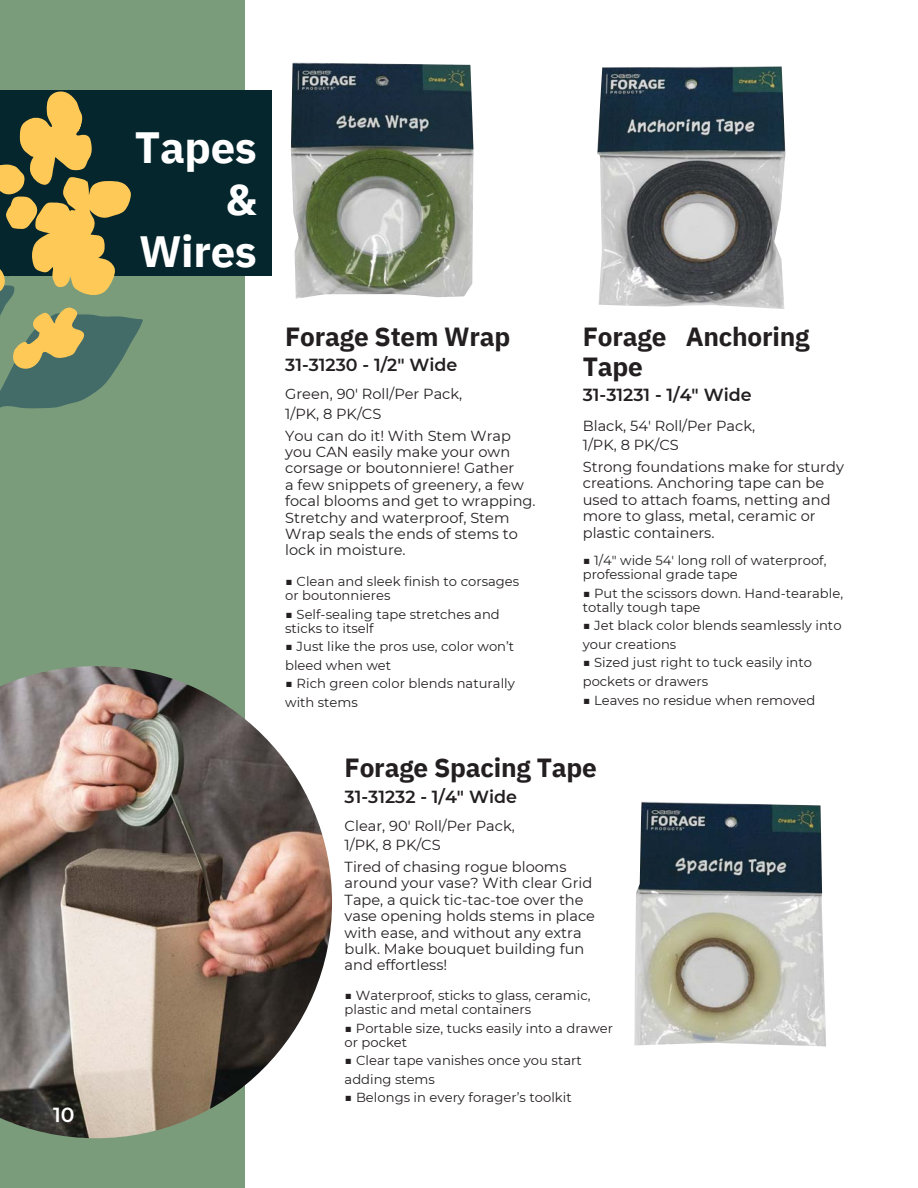
<style>
.page{position:relative;width:918px;height:1188px;background:#fff}
.page>*{position:absolute;margin:0;border:0;box-sizing:border-box;transform-origin:0 0}
.t1{font:700 43.65px/52.5px "IBM Plex Sans";letter-spacing:-.01em;color:#fff;text-align:right}
.t2{font:700 26.25px/30.6px "IBM Plex Sans";letter-spacing:-.01em;color:#231f20}
.t3{font:600 20.4px "Montserrat";color:#fff}
.t4{font:600 17.55px "Montserrat";color:#231f20}
.t5{font:14.55px "Montserrat";color:#231f20}
.t6{font:13.05px "Montserrat";color:#231f20}
.s1{font-weight:800}
</style>
<div class="page">
<div style="left:0;top:0;width:245px;height:1188px;background:#7b9c7b"></div>
<div style="left:0;top:91px;width:272px;height:184px;background:#04262c"></div>
<img style="left:291px;top:62px;width:182px;height:237px">
<img style="left:635px;top:802px;width:191px;height:244px">
<img style="left:597px;top:66px;width:188px;height:243px">
<svg style="left:0;top:91px;width:143px;height:318px"></svg>
<img style="left:0;top:666px;width:332px;height:472px">
<p class="t3" style="left:53px;top:1102px;width:23px">10</p>
<p class="t1" style="left:135px;top:120px;width:124px">Tapes &amp;<br>Wires</p>
<p class="t2" style="left:285px;top:321px;width:227px">Forage Stem Wrap</p>
<p class="t4" style="left:285px;top:354px;width:174px">31-31230 - 1/2ʺ Wide</p>
<p class="t2" style="left:583px;top:320px;width:228px">Forage Anchoring<br>Tape</p>
<p class="t5" style="left:285px;top:385px;width:179px">Green, 90' Roll/Per Pack,</p>
<p class="t4" style="left:583px;top:384px;width:170px">31-31231 - 1/4ʺ Wide</p>
<p class="t5" style="left:285px;top:405px;width:98px">1/PK, 8 PK/CS</p>
<p class="t5" style="left:285px;top:427px;width:227px">You can do it! With Stem Wrap</p>
<p class="t5" style="left:285px;top:443px;width:227px">you CAN easily make your own</p>
<p class="t5" style="left:285px;top:459px;width:231px">corsage or boutonniere! Gather</p>
<p class="t5" style="left:285px;top:476px;width:240px">a few snippets of greenery, a few</p>
<p class="t5" style="left:285px;top:492px;width:252px">focal blooms and get to wrapping.</p>
<p class="t5" style="left:285px;top:508px;width:226px">Stretchy and waterproof, Stem</p>
<p class="t5" style="left:285px;top:525px;width:234px">Wrap seals the ends of stems to</p>
<p class="t5" style="left:285px;top:541px;width:122px">lock in moisture.</p>
<p class="t5" style="left:583px;top:416px;width:174px">Black, 54' Roll/Per Pack,</p>
<p class="t5" style="left:583px;top:436px;width:98px">1/PK, 8 PK/CS</p>
<p class="t5" style="left:583px;top:458px;width:263px">Strong foundations make for sturdy</p>
<p class="t5" style="left:583px;top:474px;width:243px">creations. Anchoring tape can be</p>
<p class="t5" style="left:583px;top:491px;width:249px">used to attach foams, netting and</p>
<p class="t5" style="left:583px;top:507px;width:234px">more to glass, metal, ceramic or</p>
<p class="t5" style="left:583px;top:524px;width:133px">plastic containers.</p>
<p class="t6" style="left:583px;top:552px;width:245px"><span class="s1">■</span> 1/4" wide 54' long roll of waterproof,</p>
<p class="t6" style="left:583px;top:566px;width:157px">professional grade tape</p>
<p class="t6" style="left:583px;top:585px;width:262px"><span class="s1">■</span> Put the scissors down. Hand-tearable,</p>
<p class="t6" style="left:583px;top:599px;width:119px">totally tough tape</p>
<p class="t6" style="left:583px;top:618px;width:260px"><span class="s1">■</span> Jet black color blends seamlessly into</p>
<p class="t6" style="left:583px;top:636px;width:95px">your creations</p>
<p class="t6" style="left:583px;top:655px;width:231px"><span class="s1">■</span> Sized just right to tuck easily into</p>
<p class="t6" style="left:583px;top:673px;width:127px">pockets or drawers</p>
<p class="t6" style="left:583px;top:692px;width:234px"><span class="s1">■</span> Leaves no residue when removed</p>
<p class="t6" style="left:285px;top:573px;width:236px"><span class="s1">■</span> Clean and sleek finish to corsages</p>
<p class="t6" style="left:285px;top:587px;width:107px">or boutonnieres</p>
<p class="t6" style="left:285px;top:606px;width:216px"><span class="s1">■</span> Self-sealing tape stretches and</p>
<p class="t6" style="left:285px;top:620px;width:90px">sticks to itself</p>
<p class="t6" style="left:285px;top:639px;width:231px"><span class="s1">■</span> Just like the pros use, color won’t</p>
<p class="t6" style="left:285px;top:657px;width:108px">bleed when wet</p>
<p class="t6" style="left:285px;top:676px;width:231px"><span class="s1">■</span> Rich green color blends naturally</p>
<p class="t6" style="left:285px;top:694px;width:74px">with stems</p>
<p class="t2" style="left:345px;top:752px;width:254px">Forage Spacing Tape</p>
<p class="t4" style="left:345px;top:786px;width:174px">31-31232 - 1/4ʺ Wide</p>
<p class="t5" style="left:345px;top:816px;width:172px">Clear, 90' Roll/Per Pack,</p>
<p class="t5" style="left:345px;top:836px;width:98px">1/PK, 8 PK/CS</p>
<p class="t5" style="left:345px;top:858px;width:223px">Tired of chasing rogue blooms</p>
<p class="t5" style="left:345px;top:874px;width:249px">around your vase? With clear Grid</p>
<p class="t5" style="left:345px;top:891px;width:240px">Tape, a quick tic-tac-toe over the</p>
<p class="t5" style="left:345px;top:907px;width:252px">vase opening holds stems in place</p>
<p class="t5" style="left:345px;top:924px;width:238px">with ease, and without any extra</p>
<p class="t5" style="left:345px;top:940px;width:241px">bulk. Make bouquet building fun</p>
<p class="t5" style="left:345px;top:956px;width:104px">and effortless!</p>
<p class="t6" style="left:345px;top:987px;width:247px"><span class="s1">■</span> Waterproof, sticks to glass, ceramic,</p>
<p class="t6" style="left:345px;top:1001px;width:188px">plastic and metal containers</p>
<p class="t6" style="left:345px;top:1020px;width:270px"><span class="s1">■</span> Portable size, tucks easily into a drawer</p>
<p class="t6" style="left:345px;top:1034px;width:64px">or pocket</p>
<p class="t6" style="left:345px;top:1053px;width:239px"><span class="s1">■</span> Clear tape vanishes once you start</p>
<p class="t6" style="left:345px;top:1071px;width:92px">adding stems</p>
<p class="t6" style="left:345px;top:1090px;width:229px"><span class="s1">■</span> Belongs in every forager’s toolkit</p>
</div>
